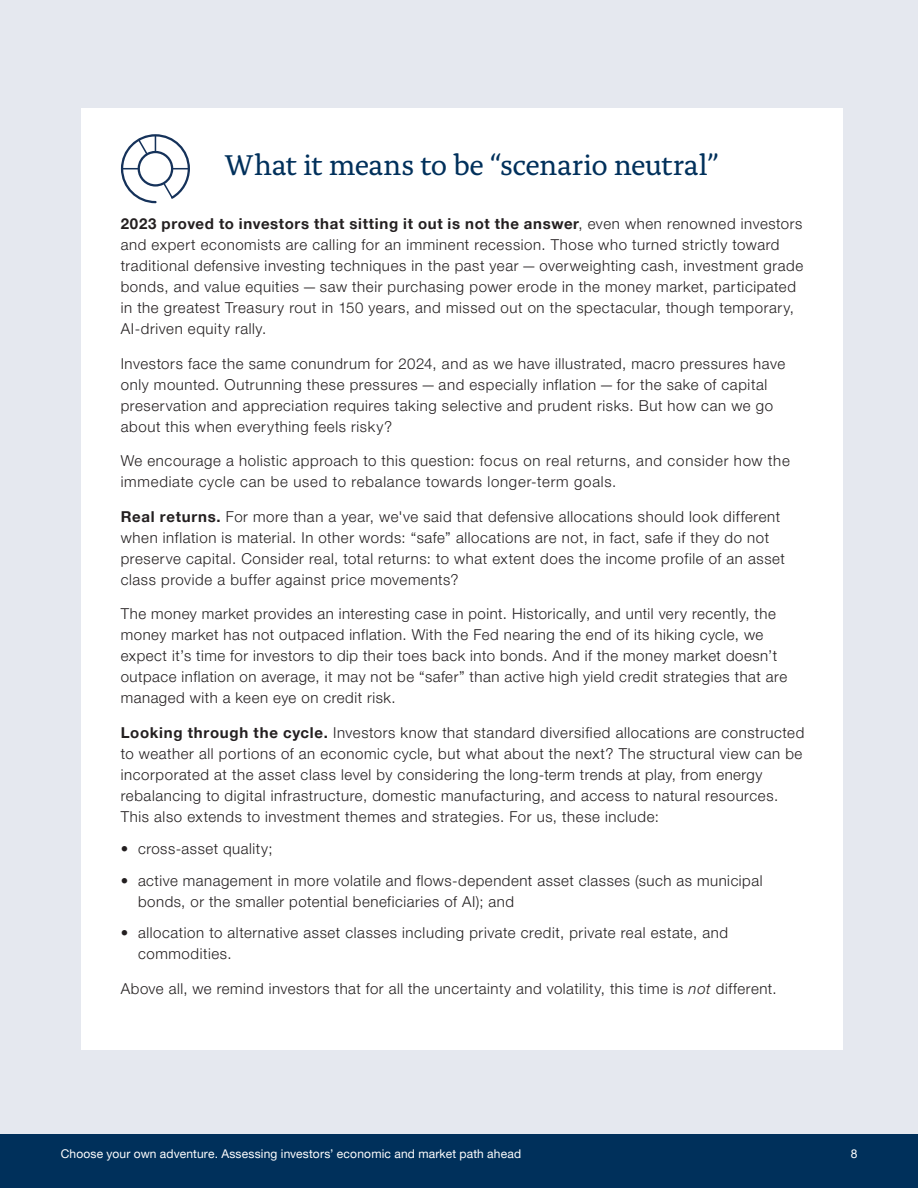
<style>
.page{position:relative;width:918px;height:1188px;background:#fff}
.page>*{position:absolute;margin:0;border:0;box-sizing:border-box;transform-origin:0 0}
.Alda_Subhead{font:30px "Alda Pro";letter-spacing:-.02em;color:#00305b}
.Body_text_45_10_14{font:300 15px/21px "Helvetica Neue LT Pro";letter-spacing:.04em;color:#231f20}
.Bullets_45_10_14{font:300 15px/21px "Helvetica Neue LT Pro";letter-spacing:.035em;color:#231f20}
.t1{font:12px "Helvetica Neue LT Pro";letter-spacing:.015em;color:#fff}
.s1{font-weight:700}
.s2{font-style:italic}
</style>
<div class="page">
<div style="left:0;top:1134px;width:918px;height:54px;background:#00305b"></div>
<div style="left:0;top:0;width:918px;height:1134px;background:#e5e8ef"></div>
<div style="left:81px;top:109px;width:761px;height:941px;background:#fff"></div>
<svg style="left:121px;top:134px;width:69px;height:69px"></svg>
<p class="Alda_Subhead" style="left:224px;top:143px;width:496px">What it means to be “scenario neutral”</p>
<p class="Body_text_45_10_14" style="left:121px;top:213px;width:684px"><span class="s1">2023 proved to investors that sitting it out is not the answer</span>, even when renowned investors and expert economists are calling for an imminent recession. Those who turned strictly toward traditional defensive investing techniques in the past year — overweighting cash, investment grade bonds, and value equities — saw their purchasing power erode in the money market, participated in the greatest Treasury rout in 150 years, and missed out on the spectacular, though temporary, AI-driven equity rally.</p>
<p class="Body_text_45_10_14" style="left:121px;top:353px;width:666px">Investors face the same conundrum for 2024, and as we have illustrated, macro pressures have only mounted. Outrunning these pressures — and especially inflation — for the sake of capital preservation and appreciation requires taking selective and prudent risks. But how can we go about this when everything feels risky?</p>
<p class="Body_text_45_10_14" style="left:121px;top:450px;width:671px">We encourage a holistic approach to this question: focus on real returns, and consider how the immediate cycle can be used to rebalance towards longer-term goals.</p>
<p class="Body_text_45_10_14" style="left:121px;top:506px;width:666px"><span class="s1">Real returns.</span> For more than a year, we've said that defensive allocations should look different when inflation is material. In other words: “safe” allocations are not, in fact, safe if they do not preserve capital. Consider real, total returns: to what extent does the income profile of an asset class provide a buffer against price movements?</p>
<p class="Body_text_45_10_14" style="left:121px;top:603px;width:668px">The money market provides an interesting case in point. Historically, and until very recently, the money market has not outpaced inflation. With the Fed nearing the end of its hiking cycle, we expect it’s time for investors to dip their toes back into bonds. And if the money market doesn’t outpace inflation on average, it may not be “safer” than active high yield credit strategies that are managed with a keen eye on credit risk.</p>
<p class="Body_text_45_10_14" style="left:121px;top:722px;width:685px"><span class="s1">Looking through the cycle.</span> Investors know that standard diversified allocations are constructed to weather all portions of an economic cycle, but what about the next? The structural view can be incorporated at the asset class level by considering the long-term trends at play, from energy rebalancing to digital infrastructure, domestic manufacturing, and access to natural resources.<br>This also extends to investment themes and strategies. For us, these include:</p>
<p class="Bullets_45_10_14" style="left:121px;top:838px;width:153px">• cross-asset quality;</p>
<p class="Bullets_45_10_14" style="left:138px;top:869px;width:626px;text-indent:-17px">• active management in more volatile and flows-dependent asset classes (such as municipal bonds, or the smaller potential beneficiaries of AI); and</p>
<p class="Bullets_45_10_14" style="left:138px;top:922px;width:592px;text-indent:-17px">• allocation to alternative asset classes including private credit, private real estate, and commodities.</p>
<p class="Body_text_45_10_14" style="left:121px;top:978px;width:657px">Above all, we remind investors that for all the uncertainty and volatility, this time is <span class="s2">not</span> different.</p>
<p class="t1" style="left:61px;top:1147px;width:462px">Choose your own adventure. Assessing investors’ economic and market path ahead</p>
<p class="t1" style="left:851px;top:1147px;width:8px">8</p>
</div>
